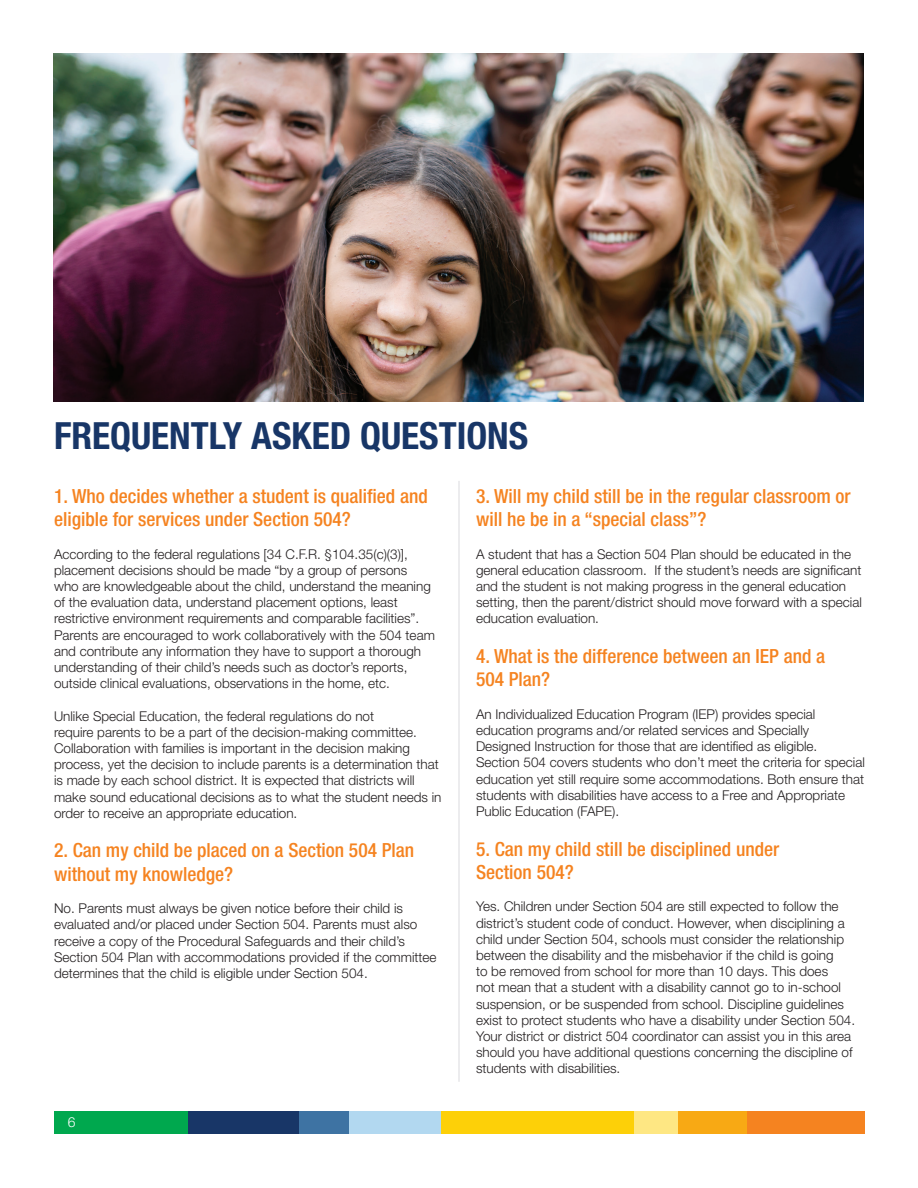
<style>
.page{position:relative;width:918px;height:1188px;background:#fff}
.page>*{position:absolute;margin:0;border:0;box-sizing:border-box;transform-origin:0 0}
.t1{font:700 condensed 37.5px "Helvetica Neue";color:#183667}
.t2{font:500 condensed 19.5px/23.4px "Helvetica Neue";color:#f58320}
.t3{font:300 13.8px "Helvetica Neue";color:#fff}
.t4{font:300 13.5px/16.2px "Helvetica Neue";color:#231f20}
</style>
<div class="page">
<div style="left:54px;top:1112px;width:160px;height:22px;background:#00a84e"></div>
<div style="left:189px;top:1112px;width:160px;height:22px;background:#183667"></div>
<div style="left:678px;top:1112px;width:187px;height:22px;background:#f58320"></div>
<svg style="left:299px;top:1112px;width:143px;height:22px;background:#89b4d3"></svg>
<div style="left:442px;top:1112px;width:192px;height:22px;background:#fdd008"></div>
<svg style="left:634px;top:1112px;width:112px;height:22px;background:#fac13f"></svg>
<img style="left:53px;top:54px;width:810px;height:348px">
<hr style="left:458px;top:481px;width:2px;height:601px;background:#e6e7e9">
<h1 class="t1" style="left:54px;top:413px;width:476px">FREQUENTLY ASKED QUESTIONS</h1>
<h2 class="t2" style="left:54px;top:484px;width:375px">1. Who decides whether a student is qualified and eligible for services under Section 504?</h2>
<p class="t4" style="left:54px;top:545px;width:382px">According to the federal regulations [34 C.F.R. §104.35(c)(3)], placement decisions should be made “by a group of persons who are knowledgeable about the child, understand the meaning of the evaluation data, understand placement options, least restrictive environment requirements and comparable facilities”.<br>Parents are encouraged to work collaboratively with the 504 team and contribute any information they have to support a thorough understanding of their child’s needs such as doctor’s reports, outside clinical evaluations, observations in the home, etc.</p>
<p class="t4" style="left:54px;top:707px;width:389px">Unlike Special Education, the federal regulations do not<br>require parents to be a part of the decision-making committee.<br>Collaboration with families is important in the decision making process, yet the decision to include parents is a determination that is made by each school district. It is expected that districts will make sound educational decisions as to what the student needs in order to receive an appropriate education.</p>
<h2 class="t2" style="left:54px;top:839px;width:362px">2. Can my child be placed on a Section 504 Plan without my knowledge?</h2>
<p class="t4" style="left:54px;top:900px;width:384px">No. Parents must always be given notice before their child is evaluated and/or placed under Section 504. Parents must also receive a copy of the Procedural Safeguards and their child’s Section 504 Plan with accommodations provided if the committee determines that the child is eligible under Section 504.</p>
<h2 class="t2" style="left:476px;top:484px;width:376px">3. Will my child still be in the regular classroom or will he be in a “special class”?</h2>
<p class="t4" style="left:476px;top:545px;width:387px">A student that has a Section 504 Plan should be educated in the general education classroom. If the student’s needs are significant and the student is not making progress in the general education setting, then the parent/district should move forward with a special education evaluation.</p>
<h2 class="t2" style="left:476px;top:644px;width:351px">4. What is the difference between an IEP and a<br>504 Plan?</h2>
<p class="t4" style="left:476px;top:706px;width:390px">An Individualized Education Program (IEP) provides special education programs and/or related services and Specially Designed Instruction for those that are identified as eligible.<br>Section 504 covers students who don’t meet the criteria for special education yet still require some accommodations. Both ensure that students with disabilities have access to a Free and Appropriate Public Education (FAPE).</p>
<h2 class="t2" style="left:476px;top:837px;width:305px">5. Can my child still be disciplined under<br>Section 504?</h2>
<p class="t4" style="left:476px;top:898px;width:381px">Yes. Children under Section 504 are still expected to follow the district’s student code of conduct. However, when disciplining a child under Section 504, schools must consider the relationship between the disability and the misbehavior if the child is going<br>to be removed from school for more than 10 days. This does<br>not mean that a student with a disability cannot go to in-school suspension, or be suspended from school. Discipline guidelines exist to protect students who have a disability under Section 504.<br>Your district or district 504 coordinator can assist you in this area should you have additional questions concerning the discipline of students with disabilities.</p>
<p class="t3" style="left:68px;top:1114px;width:9px">6</p>
</div>
